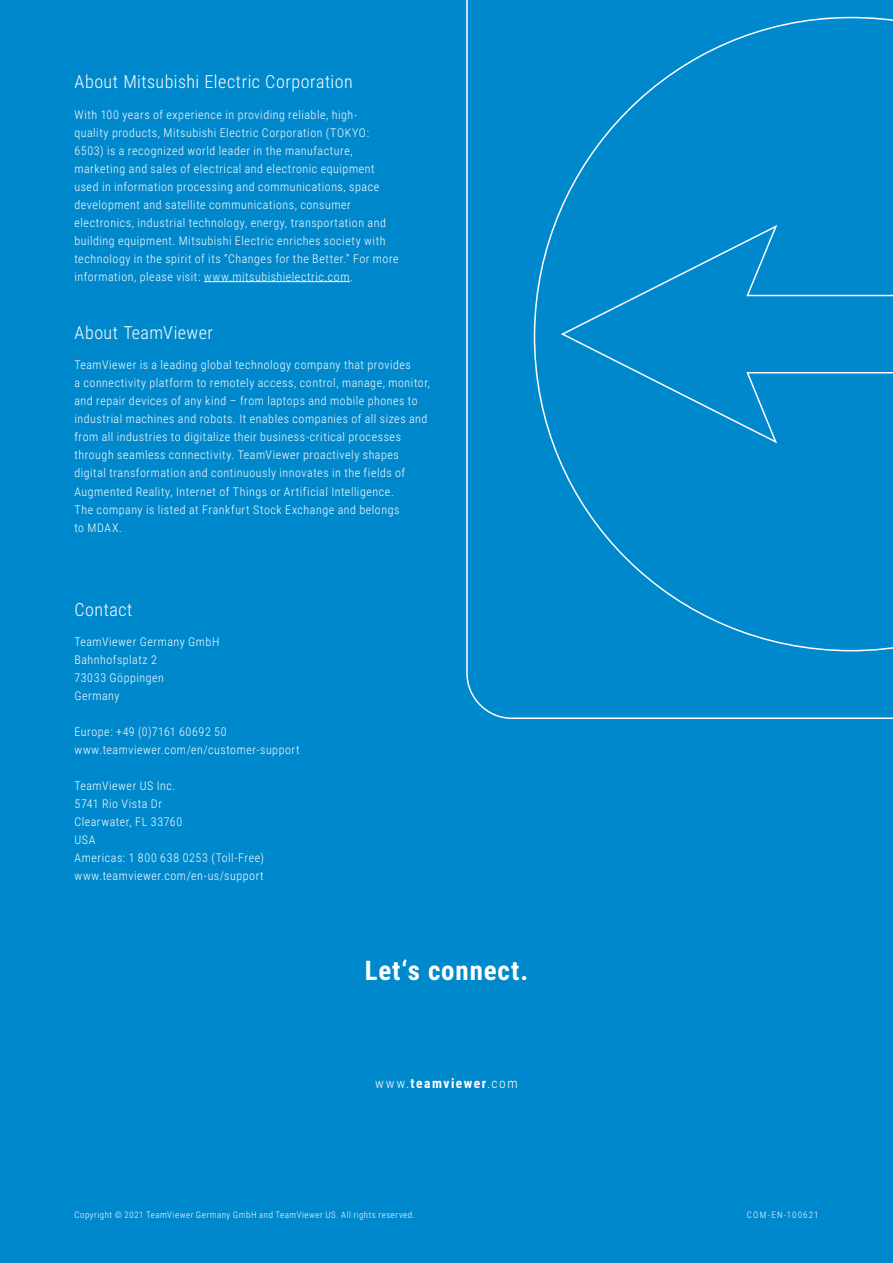
<style>
.page{position:relative;width:893px;height:1263px;background:#08c}
.page>*{position:absolute;margin:0;border:0;box-sizing:border-box;transform-origin:0 0}
.t1{font:700 27px "Roboto Condensed";letter-spacing:.03em;color:#fff}
.t2{font:300 18px "Roboto Condensed";letter-spacing:.025em;color:#fff}
.t3{font:700 13.5px "Roboto Condensed";letter-spacing:.11em;color:#fff}
.t4{font:300 12px/18px "Roboto Condensed";letter-spacing:.045em;color:#fff}
.t5{font:300 9px "Roboto Condensed";letter-spacing:.055em;color:#fff}
.t6{font:300 9px "Roboto Condensed";letter-spacing:.13em;color:#fff}
.s1{color:#fbfbfb}
.s2{font-weight:300}
</style>
<div class="page">
<hr style="left:204px;top:281px;width:146px;height:1px;background:#fbfbfb">
<svg style="left:466px;top:0;width:427px;height:719px"></svg>
<h2 class="t2" style="left:74px;top:69px;width:280px">About Mitsubishi Electric Corporation</h2>
<p class="t4" style="left:74px;top:105px;width:326px">With 100 years of experience in providing reliable, high-<br>quality products, Mitsubishi Electric Corporation (TOKYO:<br>6503) is a recognized world leader in the manufacture, marketing and sales of electrical and electronic equipment used in information processing and communications, space development and satellite communications, consumer electronics, industrial technology, energy, transportation and building equipment. Mitsubishi Electric enriches society with technology in the spirit of its “Changes for the Better.” For more information, please visit: <span class="s1">www.mitsubishielectric.com</span>.</p>
<h2 class="t2" style="left:74px;top:320px;width:140px">About TeamViewer</h2>
<p class="t4" style="left:74px;top:356px;width:357px">TeamViewer is a leading global technology company that provides<br>a connectivity platform to remotely access, control, manage, monitor, and repair devices of any kind – from laptops and mobile phones to industrial machines and robots. It enables companies of all sizes and from all industries to digitalize their business-critical processes through seamless connectivity. TeamViewer proactively shapes digital transformation and continuously innovates in the fields of Augmented Reality, Internet of Things or Artificial Intelligence.<br>The company is listed at Frankfurt Stock Exchange and belongs<br>to MDAX.</p>
<h2 class="t2" style="left:74px;top:597px;width:60px">Contact</h2>
<p class="t4" style="left:74px;top:633px;width:146px">TeamViewer Germany GmbH<br>Bahnhofsplatz 2<br>73033 Göppingen<br>Germany</p>
<p class="t4" style="left:74px;top:723px;width:227px">Europe: +49 (0)7161 60692 50 www.teamviewer.com/en/customer-support</p>
<p class="t4" style="left:74px;top:777px;width:191px">TeamViewer US Inc.<br>5741 Rio Vista Dr<br>Clearwater, FL 33760<br>USA<br>Americas: 1 800 638 0253 (Toll-Free) www.teamviewer.com/en-us/support</p>
<h1 class="t1" style="left:365px;top:952px;width:165px">Let‘s connect.</h1>
<p class="t3" style="left:375px;top:1074px;width:144px"><span class="s2">www.</span>teamviewer<span class="s2">.com</span></p>
<p class="t5" style="left:74px;top:1208px;width:342px">Copyright © 2021 TeamViewer Germany GmbH and TeamViewer US. All rights reserved.</p>
<p class="t6" style="left:747px;top:1209px;width:73px">COM-EN-100621</p>
</div>
